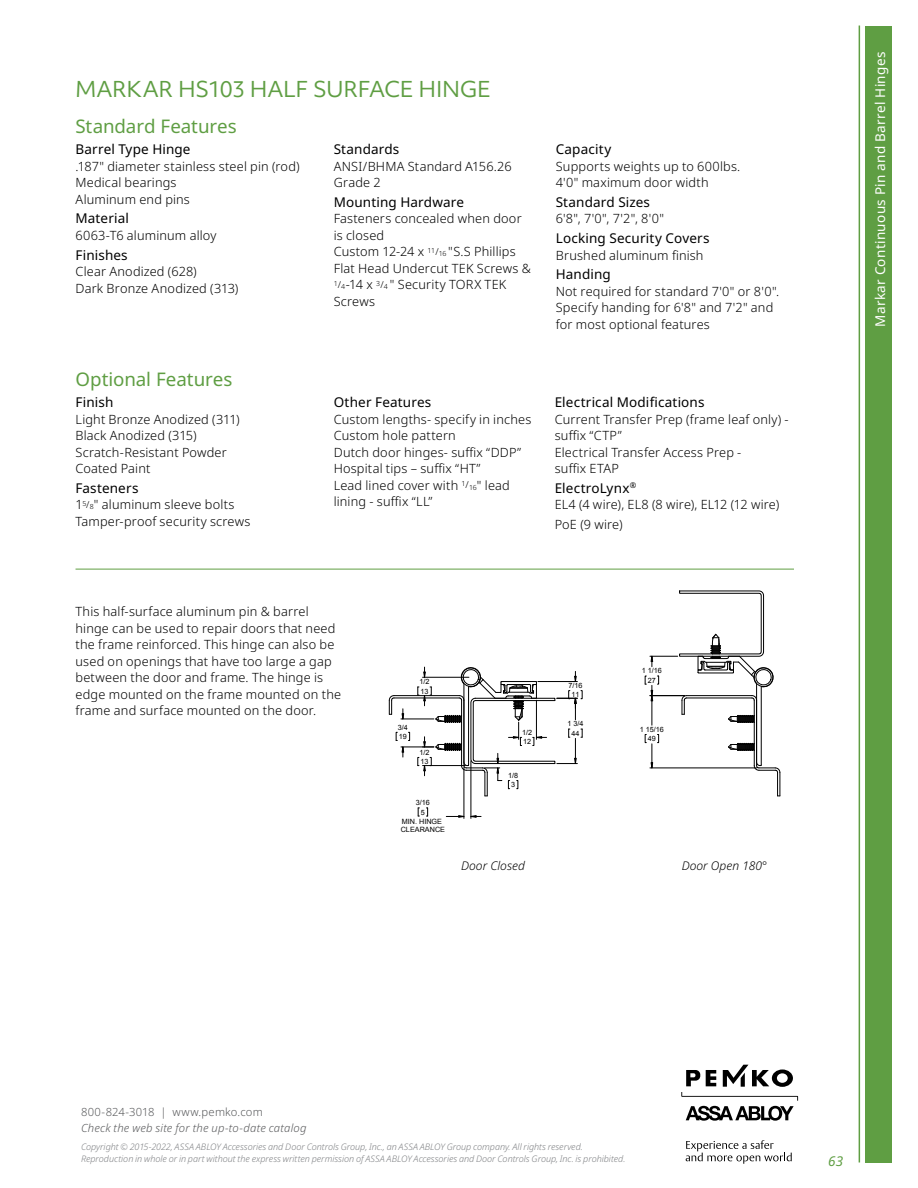
<style>
.page{position:relative;width:918px;height:1188px;background:#fff}
.page>*{position:absolute;margin:0;border:0;box-sizing:border-box;transform-origin:0 0}
.t1{font:21px "Objektiv Mk 2";letter-spacing:-.015em;color:#5f9e43}
.t2{font:18.75px "Noto Sans";letter-spacing:-.005em;color:#5f9e43}
.t3{font:13.5px "Noto Sans";letter-spacing:.01em;color:#000}
.t4{font:13.5px "A100+ABRSTD+Noto Sans";letter-spacing:.025em;color:#fff}
.t5{font:italic 13.5px "Noto Sans";color:#5f9e43}
.t6{font:300 12.75px/16.5px "Noto Sans";letter-spacing:.015em;color:#000}
.t7{font:italic 300 12px "Noto Sans";color:#000}
.t8{font:italic 300 11.25px "A4 D+ANVEDA+Noto Sans";letter-spacing:.015em;color:#58595b}
.t9{font:300 11.25px "A4 B+APNMQH+Noto Sans";letter-spacing:.02em;color:#58595b}
.t10{font:italic 300 9px/12px "A4 D+ANVEDA+Noto Sans";letter-spacing:-.005em;color:#808285}
.t11{font:7.2px/9.3px "Arial";color:#000;text-align:center}
.s1{font-size:9.6px}
.s2{font-size:7.05px}
</style>
<div class="page">
<hr style="left:859px;top:26px;width:1px;height:1136px;background:#5f9e43">
<div style="left:865px;top:26px;width:27px;height:1136px;background:#5f9e43"></div>
<svg style="left:686px;top:1140px;width:106px;height:24px"></svg>
<svg style="left:681px;top:1065px;width:117px;height:56px"></svg>
<hr style="left:76px;top:569px;width:718px;height:1px;background:#5f9e43">
<hr style="left:394px;top:698px;width:65px;height:1px;background:#000">
<svg style="left:389px;top:695px;width:5px;height:20px"></svg>
<hr style="left:394px;top:695px;width:65px;height:1px;background:#000">
<hr style="left:401px;top:719px;width:33px;height:1px;background:#000">
<hr style="left:401px;top:747px;width:33px;height:1px;background:#000">
<hr style="left:471px;top:761px;width:1px;height:57px;background:#000">
<hr style="left:464px;top:768px;width:1px;height:50px;background:#000">
<svg style="left:426px;top:808px;width:2px;height:9px"></svg>
<svg style="left:402px;top:709px;width:2px;height:10px"></svg>
<svg style="left:402px;top:747px;width:2px;height:10px"></svg>
<svg style="left:471px;top:815px;width:10px;height:3px"></svg>
<svg style="left:446px;top:815px;width:18px;height:3px"></svg>
<svg style="left:418px;top:666px;width:165px;height:131px"></svg>
<svg style="left:645px;top:591px;width:136px;height:206px"></svg>
<h1 class="t1" style="left:75px;top:75px;width:418px">MARKAR HS103 HALF SURFACE HINGE</h1>
<h2 class="t2" style="left:76px;top:113px;width:163px">Standard Features</h2>
<p class="t3" style="left:76px;top:140px;width:117px">Barrel Type Hinge</p>
<p class="t6" style="left:76px;top:158px;width:226px">.187" diameter stainless steel pin (rod)<br>Medical bearings<br>Aluminum end pins</p>
<p class="t3" style="left:76px;top:209px;width:55px">Material</p>
<p class="t6" style="left:76px;top:227px;width:143px">6063-T6 aluminum alloy</p>
<p class="t3" style="left:76px;top:245px;width:54px">Finishes</p>
<p class="t6" style="left:76px;top:264px;width:164px">Clear Anodized (628)<br>Dark Bronze Anodized (313)</p>
<h2 class="t2" style="left:76px;top:366px;width:158px">Optional Features</h2>
<p class="t3" style="left:76px;top:393px;width:39px">Finish</p>
<p class="t6" style="left:76px;top:411px;width:166px">Light Bronze Anodized (311)<br>Black Anodized (315)<br>Scratch-Resistant Powder<br>Coated Paint</p>
<p class="t3" style="left:76px;top:478px;width:64px">Fasteners</p>
<p class="t6" style="left:76px;top:497px;width:176px">1<sup>5</sup><span class="s1">/</span><span class="s2">8</span>" aluminum sleeve bolts<br>Tamper-proof security screws</p>
<p class="t3" style="left:334px;top:140px;width:67px">Standards</p>
<p class="t6" style="left:334px;top:158px;width:180px">ANSI/BHMA Standard A156.26<br>Grade 2</p>
<p class="t3" style="left:334px;top:192px;width:132px">Mounting Hardware</p>
<p class="t6" style="left:334px;top:211px;width:199px">Fasteners concealed when door is closed<br>Custom 12-24 x <sup>11</sup><span class="s1">/</span><span class="s2">16</span> "S.S Phillips<br>Flat Head Undercut TEK Screws &amp;<br><sup>1</sup><span class="s1">/</span><span class="s2">4</span>-14 x <sup>3</sup><span class="s1">/</span><span class="s2">4</span> " Security TORX TEK<br>Screws</p>
<p class="t3" style="left:556px;top:140px;width:57px">Capacity</p>
<p class="t6" style="left:556px;top:158px;width:186px">Supports weights up to 600lbs.<br>4'0" maximum door width</p>
<p class="t3" style="left:556px;top:192px;width:96px">Standard Sizes</p>
<p class="t6" style="left:556px;top:211px;width:110px">6'8", 7'0", 7'2", 8'0"</p>
<p class="t3" style="left:556px;top:229px;width:155px">Locking Security Covers</p>
<p class="t6" style="left:556px;top:247px;width:149px">Brushed aluminum finish</p>
<p class="t3" style="left:556px;top:265px;width:57px">Handing</p>
<p class="t6" style="left:556px;top:283px;width:225px">Not required for standard 7'0" or 8'0".<br>Specify handing for 6'8" and 7'2" and for most optional features</p>
<p class="t3" style="left:334px;top:393px;width:99px">Other Features</p>
<p class="t6" style="left:334px;top:411px;width:199px">Custom lengths- specify in inches<br>Custom hole pattern<br>Dutch door hinges- suffix “DDP”<br>Hospital tips – suffix “HT”<br>Lead lined cover with <sup>1</sup><span class="s1">/</span><span class="s2">16</span>" lead lining - suffix “LL”</p>
<p class="t3" style="left:555px;top:393px;width:151px">Electrical Modifications</p>
<p class="t6" style="left:555px;top:411px;width:235px">Current Transfer Prep (frame leaf only) - suffix “CTP”<br>Electrical Transfer Access Prep -<br>suffix ETAP</p>
<p class="t3" style="left:555px;top:478px;width:83px">ElectroLynx<sup>®</sup></p>
<p class="t6" style="left:555px;top:495px;width:226px;line-height:19.8px">EL4 (4 wire), EL8 (8 wire), EL12 (12 wire)<br>PoE (9 wire)</p>
<p class="t6" style="left:76px;top:604px;width:267px">This half-surface aluminum pin &amp; barrel hinge can be used to repair doors that need the frame reinforced. This hinge can also be used on openings that have too large a gap between the door and frame. The hinge is edge mounted on the frame mounted on the frame and surface mounted on the door.</p>
<p class="t11" style="left:398px;top:723px;width:12px;text-align:left">3/4<br>19</p>
<p class="t11" style="left:419px;top:677px;width:12px;text-align:left">1/2<br>13</p>
<p class="t11" style="left:419px;top:748px;width:12px;text-align:left">1/2<br>13</p>
<p class="t11" style="left:416px;top:798px;width:16px">3/16</p>
<p class="t11" style="left:421px;top:807px;width:6px">5</p>
<p class="t11" style="left:402px;top:817px;width:42px">MIN. HINGE</p>
<p class="t11" style="left:401px;top:825px;width:46px">CLEARANCE</p>
<p class="t11" style="left:522px;top:728px;width:12px;text-align:left">1/2<br>12</p>
<p class="t11" style="left:508px;top:771px;width:12px">1/8<br>3</p>
<p class="t11" style="left:568px;top:681px;width:16px">7/16<br>11</p>
<p class="t11" style="left:567px;top:719px;width:18px">1 3/4<br>44</p>
<p class="t11" style="left:642px;top:666px;width:22px">1 1/16<br>27</p>
<p class="t11" style="left:640px;top:725px;width:26px">1 15/16<br>49</p>
<p class="t7" style="left:461px;top:857px;width:65px">Door Closed</p>
<p class="t7" style="left:682px;top:857px;width:87px">Door Open 180°</p>
<p class="t4" style="left:871px;top:327px;width:277px;rotate:-90deg">Markar Continuous Pin and Barrel Hinges</p>
<p class="t9" style="left:81px;top:1104px;width:183px">800-824-3018 | www.pemko.com</p>
<p class="t8" style="left:81px;top:1120px;width:227px">Check the web site for the up-to-date catalog</p>
<p class="t10" style="left:81px;top:1141px;width:546px">Copyright © 2015-2022, ASSA ABLOY Accessories and Door Controls Group, Inc., an ASSA ABLOY Group company. All rights reserved.<br>Reproduction in whole or in part without the express written permission of ASSA ABLOY Accessories and Door Controls Group, Inc. is prohibited.</p>
<p class="t5" style="left:828px;top:1152px;width:17px">63</p>
</div>
